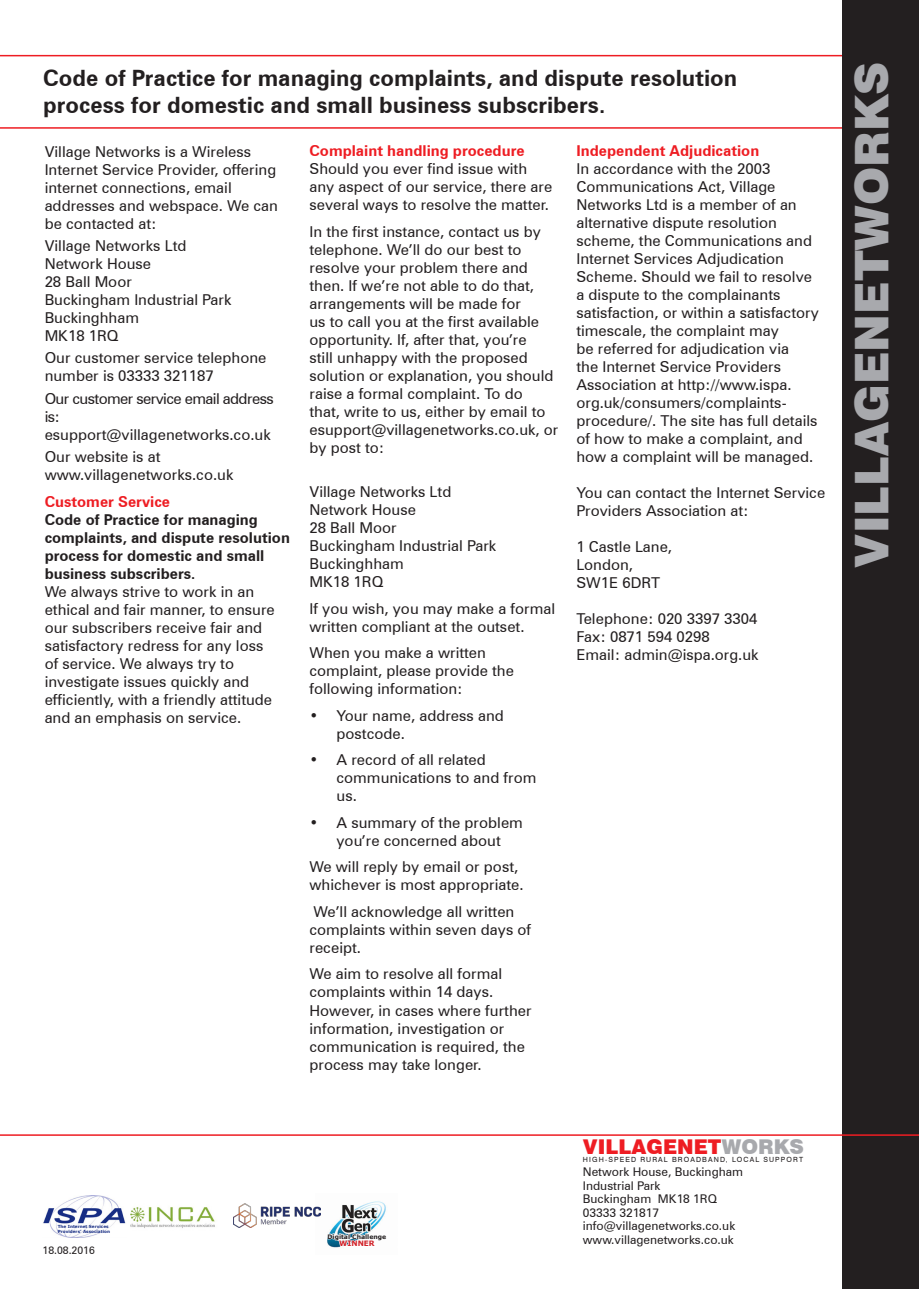
<style>
.page{position:relative;width:919px;height:1289px;background:#fff}
.page>*{position:absolute;margin:0;border:0;box-sizing:border-box;transform-origin:0 0}
.t1{font:900 46.5px "Swiss 721 BT";color:#a8a9ad}
.t2{font:700 22.5px/27px "Zurich BT";color:#231f20}
.t3{font:900 20.4px "Swiss 721 BT";color:#ee1d23}
.t4{font:15px/18px "Zurich BT";color:#231f20}
.t5{font:700 15px/18px "Zurich BT";color:#231f20}
.t6{font:700 15px "Zurich BT";color:#ee1d23}
.t7{font:15px/18px "Zurich BT";letter-spacing:-.04em;color:#231f20}
.t8{font:12px/13.5px "Zurich BT";color:#231f20}
.t9{font:10.5px "Zurich BT";color:#231f20}
.t10{font:700 7.35px "Verdana";color:#d1232a}
.t11{font:7.05px "Swiss 721 BT";letter-spacing:.16em;color:#231f20}
.t12{font:700 6.15px "Verdana";color:#231f20}
.t13{font:700 4.2px/4.9px "Verdana";color:#182e84}
.s1{color:#a8a9ad}
</style>
<div class="page">
<hr style="left:0;top:55px;width:918px;height:1px;background:#ee1d23">
<hr style="left:0;top:127px;width:918px;height:2px;background:#ee1d23">
<div style="left:842px;top:0;width:76px;height:1288px;background:#231f20"></div>
<hr style="left:0;top:1134px;width:918px;height:1px;background:#ee1d23">
<img style="left:43px;top:1195px;width:83px;height:42px">
<img style="left:330px;top:1201px;width:56px;height:31px">
<svg style="left:327px;top:1232px;width:42px;height:16px"></svg>
<img style="left:130px;top:1207px;width:85px;height:21px">
<img style="left:233px;top:1203px;width:88px;height:24px">
<h2 class="t2" style="left:43px;top:64px;width:695px">Code of Practice for managing complaints, and dispute resolution process for domestic and small business subscribers.</h2>
<p class="t4" style="left:45px;top:142px;width:235px">Village Networks is a Wireless<br>Internet Service Provider, offering internet connections, email addresses and webspace. We can be contacted at:</p>
<p class="t4" style="left:45px;top:237px;width:188px">Village Networks Ltd<br>Network House<br>28 Ball Moor<br>Buckingham Industrial Park<br>Buckinghham<br>MK18 1RQ</p>
<p class="t4" style="left:45px;top:349px;width:223px">Our customer service telephone number is 03333 321187</p>
<p class="t7" style="left:45px;top:389px;width:231px">Our customer service email address is: esupport@villagenetworks.co.uk</p>
<p class="t4" style="left:45px;top:447px;width:190px">Our website is at www.villagenetworks.co.uk</p>
<p class="t6" style="left:45px;top:492px;width:127px">Customer Service</p>
<p class="t5" style="left:45px;top:510px;width:247px">Code of Practice for managing complaints, and dispute resolution process for domestic and small business subscribers.</p>
<p class="t4" style="left:45px;top:582px;width:232px">We always strive to work in an ethical and fair manner, to ensure our subscribers receive fair and satisfactory redress for any loss of service. We always try to investigate issues quickly and efficiently, with a friendly attitude and an emphasis on service.</p>
<p class="t6" style="left:309px;top:141px;width:217px">Complaint handling procedure</p>
<p class="t4" style="left:309px;top:159px;width:244px">Should you ever find issue with any aspect of our service, there are several ways to resolve the matter.</p>
<p class="t4" style="left:309px;top:222px;width:250px">In the first instance, contact us by telephone. We’ll do our best to resolve your problem there and then. If we’re not able to do that, arrangements will be made for<br>us to call you at the first available opportunity. If, after that, you’re<br>still unhappy with the proposed solution or explanation, you should raise a formal complaint. To do<br>that, write to us, either by email to esupport@villagenetworks.co.uk, or by post to:</p>
<p class="t4" style="left:309px;top:483px;width:188px">Village Networks Ltd<br>Network House<br>28 Ball Moor<br>Buckingham Industrial Park<br>Buckinghham<br>MK18 1RQ</p>
<p class="t4" style="left:309px;top:599px;width:247px">If you wish, you may make a formal written compliant at the outset.</p>
<p class="t4" style="left:309px;top:644px;width:206px">When you make a written complaint, please provide the following information:</p>
<p class="t4" style="left:336px;top:706px;width:169px;text-indent:-27px">• Your name, address and postcode.</p>
<p class="t4" style="left:336px;top:751px;width:201px;text-indent:-27px">• A record of all related communications to and from us.</p>
<p class="t4" style="left:309px;top:813px;width:215px;text-align:center">• A summary of the problem you’re concerned about</p>
<p class="t4" style="left:309px;top:858px;width:215px">We will reply by email or post, whichever is most appropriate.</p>
<p class="t4" style="left:309px;top:902px;width:223px">We’ll acknowledge all written complaints within seven days of receipt.</p>
<p class="t4" style="left:309px;top:965px;width:224px">We aim to resolve all formal complaints within 14 days.<br>However, in cases where further information, investigation or communication is required, the process may take longer.</p>
<p class="t6" style="left:576px;top:142px;width:184px">Independent Adjudication</p>
<p class="t4" style="left:576px;top:160px;width:244px">In accordance with the 2003<br>Communications Act, Village<br>Networks Ltd is a member of an alternative dispute resolution scheme, the Communications and<br>Internet Services Adjudication<br>Scheme. Should we fail to resolve a dispute to the complainants satisfaction, or within a satisfactory timescale, the complaint may<br>be referred for adjudication via<br>the Internet Service Providers<br>Association at http://www.ispa. org.uk/consumers/complaints&shy;procedure/. The site has full details of how to make a complaint, and how a complaint will be managed.</p>
<p class="t4" style="left:576px;top:484px;width:250px">You can contact the Internet Service<br>Providers Association at:</p>
<p class="t4" style="left:576px;top:538px;width:97px">1 Castle Lane,<br>London,<br>SW1E 6DRT</p>
<p class="t4" style="left:576px;top:610px;width:183px">Telephone: 020 3397 3304<br>Fax: 0871 594 0298<br>Email: admin@ispa.org.uk</p>
<p class="t13" style="left:58px;top:1224px;width:54px">The Internet Services<br>Providers’ Association</p>
<p class="t9" style="left:43px;top:1244px;width:54px">18.08.2016</p>
<p class="t12" style="left:327px;top:1232px;width:60px">Digital Challenge</p>
<p class="t10" style="left:339px;top:1238px;width:37px">WINNER</p>
<h3 class="t3" style="left:583px;top:1134px;width:223px">VILLAGENET<span class="s1">WORKS</span></h3>
<p class="t11" style="left:583px;top:1155px;width:222px">HIGH-SPEED RURAL BROADBAND, LOCAL SUPPORT</p>
<p class="t8" style="left:583px;top:1165px;width:162px">Network House, Buckingham<br>Industrial Park<br>Buckingham MK18 1RQ<br>03333 321817 info@villagenetworks.co.uk www.villagenetworks.co.uk</p>
<h1 class="t1" style="left:843px;top:567px;width:507px;rotate:-90deg">VILLAGENETWORKS</h1>
</div>
